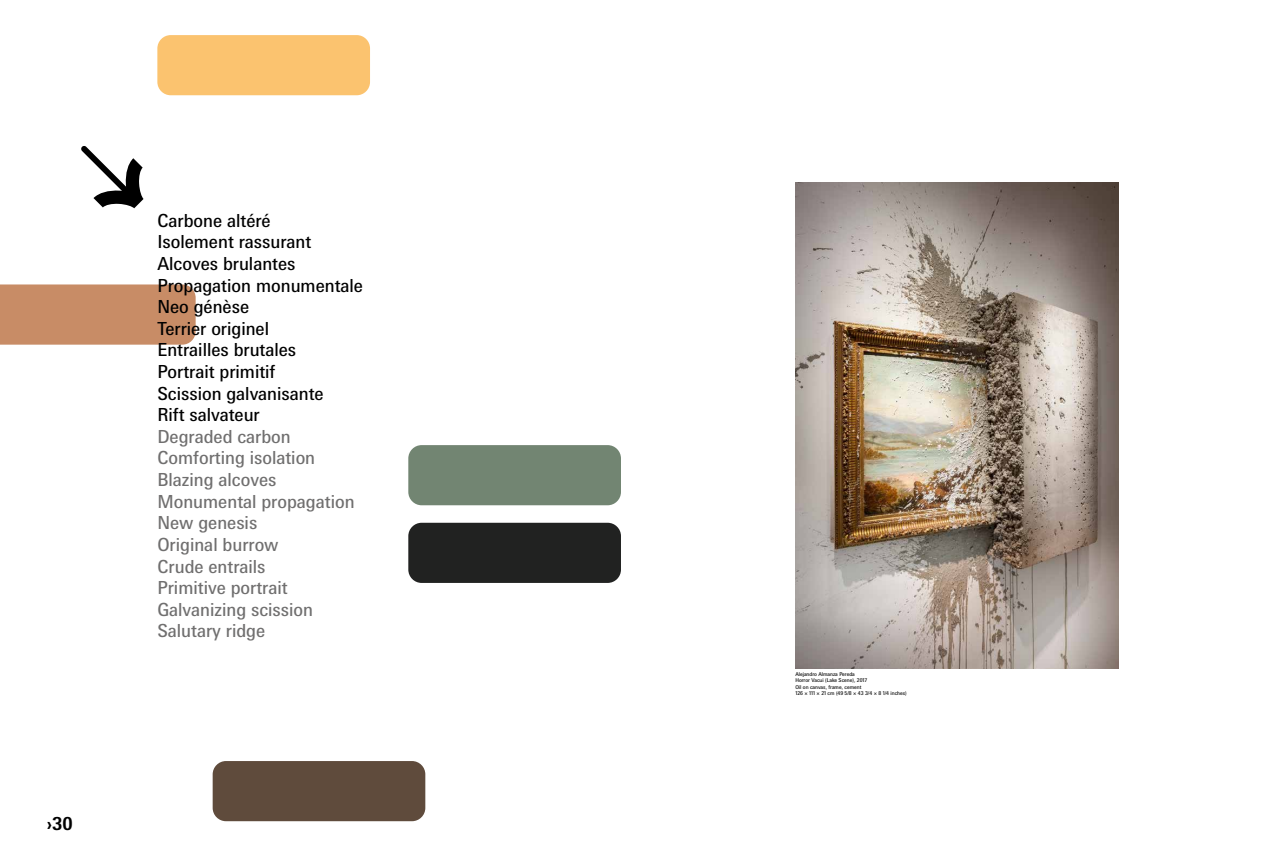
<style>
.page{position:relative;width:1276px;height:851px;background:#fff}
.page>*{position:absolute;margin:0;border:0;box-sizing:border-box;transform-origin:0 0}
.t1{font:18px/21.6px "Messe Univers";color:#000}
.t2{font:18px/21.6px "Messe Univers";color:#706f6f}
.t3{font:700 18px "Messe Univers";color:#000}
.t4{font:5.25px/6.3px "Messe Univers";color:#000}
</style>
<div class="page">
<div style="left:0;top:284px;width:196px;height:60px;background:#c88c66"></div>
<img style="left:795px;top:183px;width:323px;height:485px">
<svg style="left:81px;top:146px;width:63px;height:62px"></svg>
<div style="left:408px;top:445px;width:213px;height:60px;background:#728572;border-radius:13px"></div>
<div style="left:157px;top:35px;width:213px;height:60px;background:#fbc36f;border-radius:13px"></div>
<div style="left:213px;top:761px;width:212px;height:60px;background:#5f4b3c;border-radius:13px"></div>
<div style="left:408px;top:522px;width:213px;height:61px;background:#212221;border-radius:13px"></div>
<p class="t3" style="left:47px;top:812px;width:27px">›30</p>
<p class="t1" style="left:157px;top:209px;width:207px">Carbone altéré<br>Isolement rassurant<br>Alcoves brulantes<br>Propagation monumentale<br>Neo génèse<br>Terrier originel<br>Entrailles brutales<br>Portrait primitif<br>Scission galvanisante<br>Rift salvateur</p>
<p class="t2" style="left:157px;top:425px;width:199px">Degraded carbon<br>Comforting isolation<br>Blazing alcoves<br>Monumental propagation<br>New genesis<br>Original burrow<br>Crude entrails<br>Primitive portrait<br>Galvanizing scission<br>Salutary ridge</p>
<p class="t4" style="left:795px;top:671px;width:113px">Alejandro Almanza Pereda<br>Horror Vacui (Lake Scene), 2017<br>Oil on canvas, frame, cement<br>126 × 111 × 21 cm (49 5/8 × 43 3/4 × 8 1/4 inches)</p>
</div>
